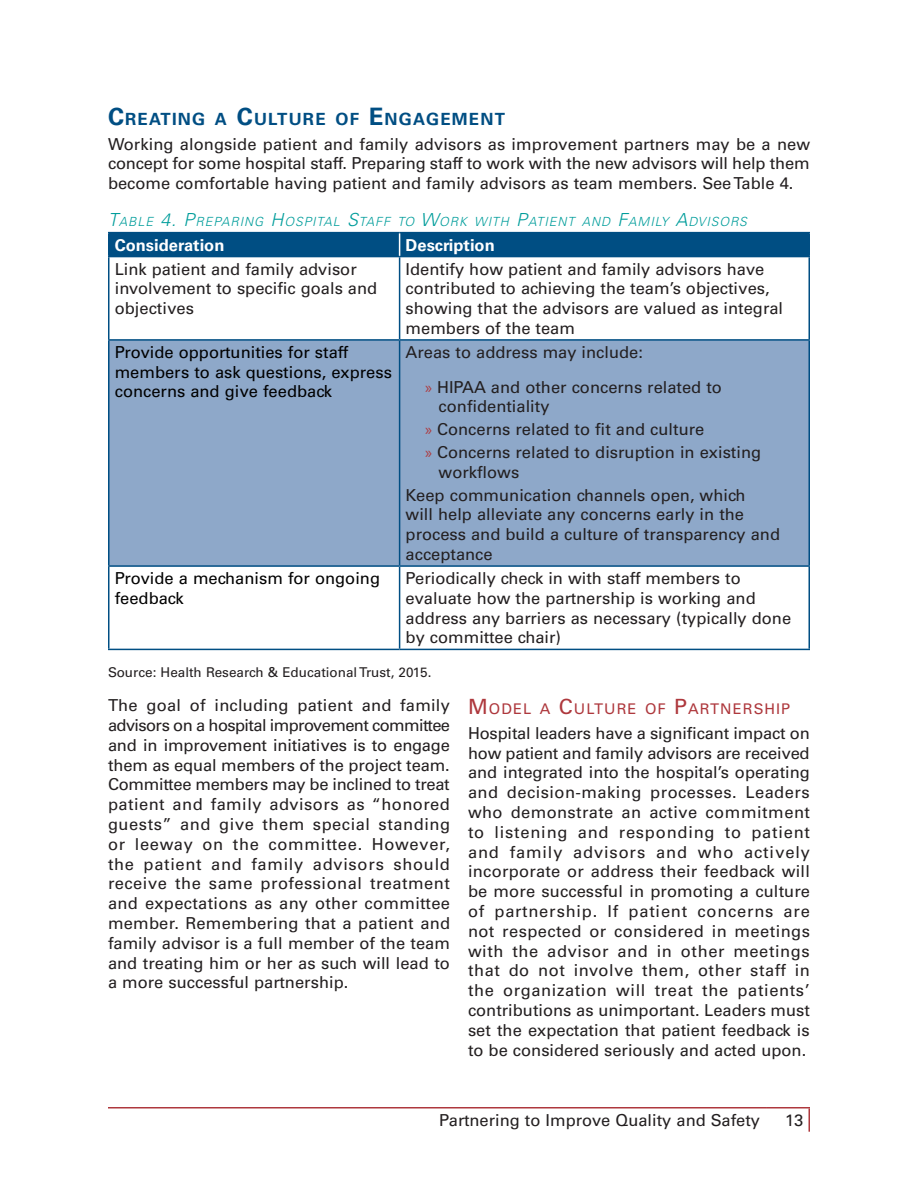
<style>
.page{position:relative;width:918px;height:1188px;background:#fff}
.page>*{position:absolute;margin:0;border:0;box-sizing:border-box;transform-origin:0 0}
.t1{font:700 16.8px "Univers LT Std";letter-spacing:.07em;color:#004e83}
.t2{font:16.5px/19.8px "Univers LT Std";color:#231f20}
.t3{font:16.5px/19.8px "Univers LT Std";color:#000}
.t4{font:700 16.5px "Univers LT Std";color:#fff}
.Sub_Head{font:14.7px "Univers LT Std";letter-spacing:.07em;color:#ae383d}
.Captions{font:13.5px "Univers LT Std";color:#231f20}
.Image_Figure{font:italic 300 12.6px "Univers LT Std";letter-spacing:.07em;color:#009d9b}
.s1{font-size:24px}
.s2{font-size:18px}
.s3{font-family:"Myriad Pro";color:#ae383d}
.s4{font-size:21px}
</style>
<div class="page">
<hr style="left:108px;top:1107px;width:658px;height:1px;background:#ae383d">
<hr style="left:766px;top:1107px;width:44px;height:1px;background:#ae383d">
<hr style="left:808px;top:1109px;width:2px;height:23px;background:#ae383d">
<div style="left:110px;top:341px;width:698px;height:224px;background:#8ea8c9"></div>
<hr style="left:108px;top:232px;width:292px;height:1px;background:#004e83">
<hr style="left:108px;top:233px;width:2px;height:23px;background:#004e83">
<hr style="left:400px;top:232px;width:410px;height:1px;background:#004e83">
<hr style="left:808px;top:233px;width:2px;height:23px;background:#004e83">
<hr style="left:108px;top:256px;width:292px;height:1px;background:#004e83">
<hr style="left:108px;top:257px;width:2px;height:82px;background:#004e83">
<hr style="left:400px;top:256px;width:410px;height:1px;background:#004e83">
<hr style="left:399px;top:257px;width:1px;height:82px;background:#004e83">
<hr style="left:808px;top:257px;width:2px;height:82px;background:#004e83">
<hr style="left:108px;top:339px;width:292px;height:2px;background:#004e83">
<hr style="left:108px;top:341px;width:2px;height:224px;background:#004e83">
<hr style="left:400px;top:339px;width:410px;height:2px;background:#004e83">
<hr style="left:399px;top:341px;width:1px;height:224px;background:#004e83">
<hr style="left:808px;top:341px;width:2px;height:224px;background:#004e83">
<hr style="left:108px;top:565px;width:292px;height:2px;background:#004e83">
<hr style="left:108px;top:567px;width:2px;height:82px;background:#004e83">
<hr style="left:400px;top:565px;width:410px;height:2px;background:#004e83">
<hr style="left:399px;top:567px;width:1px;height:82px;background:#004e83">
<hr style="left:808px;top:567px;width:2px;height:82px;background:#004e83">
<hr style="left:108px;top:649px;width:292px;height:1px;background:#004e83">
<hr style="left:400px;top:649px;width:410px;height:1px;background:#004e83">
<div style="left:110px;top:233px;width:698px;height:24px;background:#004e83"></div>
<p class="t1" style="left:108px;top:110px;width:398px"><span class="s1">C</span>REATING A <span class="s1">C</span>ULTURE OF <span class="s1">E</span>NGAGEMENT</p>
<p class="t2" style="left:108px;top:134px;width:704px;text-align:justify">Working alongside patient and family advisors as improvement partners may be a new concept for some hospital staff. Preparing staff to work with the new advisors will help them become comfortable having patient and family advisors as team members. See Table 4.</p>
<p class="Image_Figure" style="left:108px;top:214px;width:640px"><span class="s2">T</span>ABLE <span class="s2">4. P</span>REPARING <span class="s2">H</span>OSPITAL <span class="s2">S</span>TAFF TO <span class="s2">W</span>ORK WITH <span class="s2">P</span>ATIENT AND <span class="s2">F</span>AMILY <span class="s2">A</span>DVISORS</p>
<p class="t4" style="left:115px;top:235px;width:111px">Consideration</p>
<p class="t4" style="left:406px;top:235px;width:91px">Description</p>
<p class="t2" style="left:115px;top:259px;width:264px">Link patient and family advisor involvement to specific goals and objectives</p>
<p class="t2" style="left:406px;top:259px;width:379px">Identify how patient and family advisors have contributed to achieving the team’s objectives, showing that the advisors are valued as integral members of the team</p>
<p class="t3" style="left:115px;top:342px;width:279px">Provide opportunities for staff members to ask questions, express concerns and give feedback</p>
<p class="t2" style="left:406px;top:342px;width:239px">Areas to address may include:</p>
<p class="t2" style="left:439px;top:377px;width:285px;text-indent:-14px"><span class="s3">»</span> HIPAA and other concerns related to confidentiality</p>
<p class="t2" style="left:425px;top:420px;width:281px"><span class="s3">»</span> Concerns related to fit and culture</p>
<p class="t2" style="left:439px;top:442px;width:324px;text-indent:-14px"><span class="s3">»</span> Concerns related to disruption in existing workflows</p>
<p class="t2" style="left:406px;top:485px;width:376px">Keep communication channels open, which<br>will help alleviate any concerns early in the process and build a culture of transparency and acceptance</p>
<p class="t3" style="left:115px;top:568px;width:267px">Provide a mechanism for ongoing feedback</p>
<p class="t2" style="left:406px;top:568px;width:387px">Periodically check in with staff members to evaluate how the partnership is working and address any barriers as necessary (typically done by committee chair)</p>
<p class="Captions" style="left:108px;top:664px;width:325px">Source: Health Research &amp; Educational Trust, 2015.</p>
<p class="t2" style="left:108px;top:696px;width:344px;text-align:justify">The goal of including patient and family advisors on a hospital improvement committee and in improvement initiatives is to engage them as equal members of the project team.<br>Committee members may be inclined to treat patient and family advisors as “honored guests” and give them special standing or leeway on the committee. However, the patient and family advisors should receive the same professional treatment and expectations as any other committee member. Remembering that a patient and family advisor is a full member of the team and treating him or her as such will lead to a more successful partnership.</p>
<p class="Sub_Head" style="left:468px;top:701px;width:324px"><span class="s4">M</span> ODEL A <span class="s4">C</span>ULTURE OF <span class="s4">P</span>ARTNERSHIP</p>
<p class="t2" style="left:468px;top:723px;width:344px;text-align:justify">Hospital leaders have a significant impact on how patient and family advisors are received and integrated into the hospital’s operating and decision-making processes. Leaders who demonstrate an active commitment to listening and responding to patient and family advisors and who actively incorporate or address their feedback will be more successful in promoting a culture of partnership. If patient concerns are not respected or considered in meetings with the advisor and in other meetings that do not involve them, other staff in the organization will treat the patients’ contributions as unimportant. Leaders must set the expectation that patient feedback is to be considered seriously and acted upon.</p>
<p class="t2" style="left:439px;top:1110px;width:322px">Partnering to Improve Quality and Safety</p>
<p class="t2" style="left:785px;top:1110px;width:20px">13</p>
</div>
